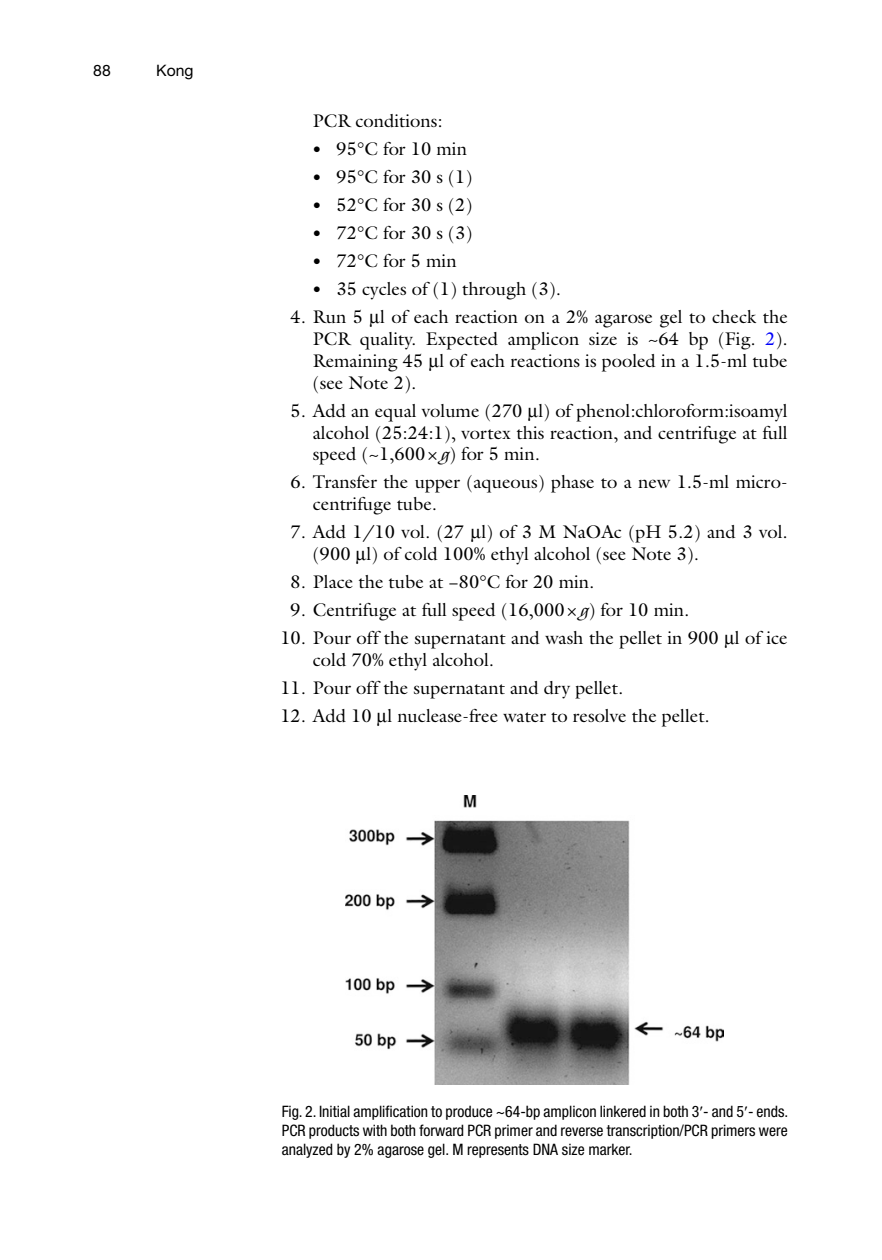
<style>
.page{position:relative;width:882px;height:1260px;background:#fff}
.page>*{position:absolute;margin:0;border:0;box-sizing:border-box;transform-origin:0 0}
.t1{font:18.38px/21.9px "Galliard";color:#000}
.t2{font:condensed 15.75px/19.2px "Helvetica Neue";color:#000;text-align:justify}
.t3{font:15.75px "Helvetica Neue";color:#000}
.t4{font:7.88px "Zapf Dingbats";color:#000}
.s1{color:#0000fa}
.s2{font-style:italic}
</style>
<div class="page">
<img style="left:346px;top:795px;width:378px;height:290px">
<p class="t3" style="left:93px;top:61px;width:19px">88</p>
<p class="t3" style="left:156px;top:61px;width:39px">Kong</p>
<p class="t1" style="left:313px;top:110px;width:131px">PCR conditions:</p>
<p class="t1" style="left:314px;top:135px;width:160px;line-height:28px;text-align:right">● 95°C for 10 min<br>95°C for 30 s (1)</p>
<p class="t4" style="left:314px;top:173px;width:8px">●</p>
<p class="t4" style="left:314px;top:201px;width:8px">●</p>
<p class="t1" style="left:337px;top:194px;width:137px">52°C for 30 s (2)</p>
<p class="t1" style="left:337px;top:222px;width:137px">72°C for 30 s (3)</p>
<p class="t4" style="left:314px;top:229px;width:8px">●</p>
<p class="t1" style="left:337px;top:247px;width:226px;line-height:28px;text-indent:-23px">● 72°C for 5 min<br>35 cycles of (1) through (3).</p>
<p class="t4" style="left:314px;top:285px;width:8px">●</p>
<p class="t1" style="left:313px;top:306px;width:476px;text-align:justify;text-indent:-22px">4. Run 5 l of each reaction on a 2% agarose gel to check the PCR quality. Expected amplicon size is ~64 bp (Fig. <span class="s1">2</span>).<br>Remaining 45 l of each reactions is pooled in a 1.5-ml tube (see Note 2).</p>
<p class="t1" style="left:313px;top:399px;width:476px;text-align:justify;text-indent:-22px">5. Add an equal volume (270 l) of phenol:chloroform:isoamyl alcohol (25:24:1), vortex this reaction, and centrifuge at full speed (~1,600×<span class="s2">g</span>) for 5 min.</p>
<p class="t1" style="left:313px;top:471px;width:476px;text-indent:-22px">6. Transfer the upper (aqueous) phase to a new 1.5-ml micro&shy;centrifuge tube.</p>
<p class="t1" style="left:313px;top:521px;width:476px;text-indent:-22px">7. Add 1/10 vol. (27 l) of 3 M NaOAc (pH 5.2) and 3 vol. (900 l) of cold 100% ethyl alcohol (see Note 3).</p>
<p class="t1" style="left:291px;top:571px;width:305px">8. Place the tube at −80°C for 20 min.</p>
<p class="t1" style="left:291px;top:599px;width:400px">9. Centrifuge at full speed (16,000×<span class="s2">g</span>) for 10 min.</p>
<p class="t1" style="left:313px;top:627px;width:476px;text-indent:-33px">10. Pour off the supernatant and wash the pellet in 900 l of ice cold 70% ethyl alcohol.</p>
<p class="t1" style="left:280px;top:677px;width:344px">11. Pour off the supernatant and dry pellet.</p>
<p class="t1" style="left:280px;top:705px;width:431px">12. Add 10 l nuclease-free water to resolve the pellet.</p>
<p class="t2" style="left:282px;top:1101px;width:508px">Fig. 2. Initial amplification to produce ~64-bp amplicon linkered in both 3 - and 5 - ends.<br>PCR products with both forward PCR primer and reverse transcription/PCR primers were analyzed by 2% agarose gel. M represents DNA size marker.</p>
</div>
